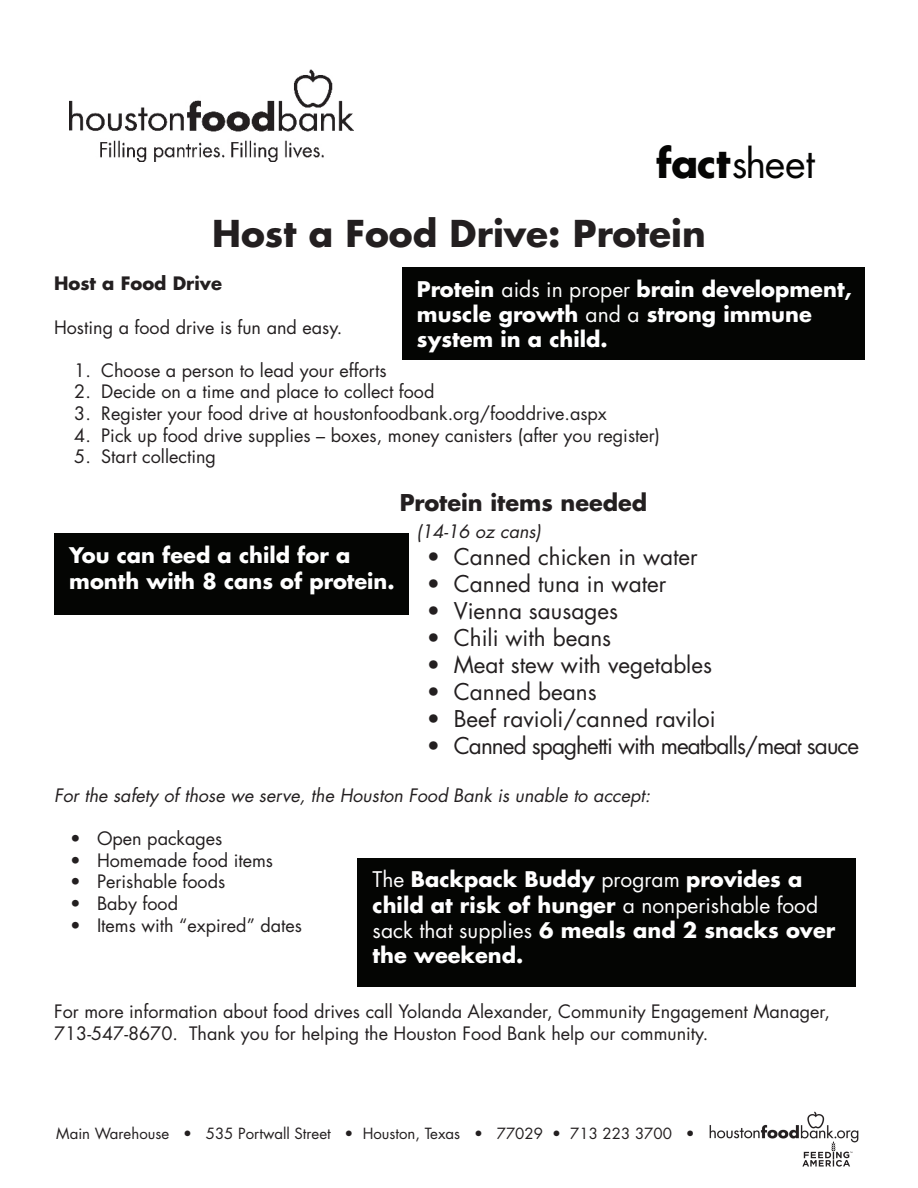
<style>
.page{position:relative;width:918px;height:1188px;background:#fff}
.page>*{position:absolute;margin:0;border:0;box-sizing:border-box;transform-origin:0 0}
.t1{font:39.3px "Futura Std";letter-spacing:-.025em;color:#050504}
.t2{font:700 36px "Futura Std";color:#231f20}
.t3{font:22.5px "Futura Std";color:#231f20}
.t4{font:22.5px "Futura Std";letter-spacing:-.04em;color:#231f20}
.t5{font:700 22.5px "Futura Std";color:#231f20}
.t6{font:700 21px/25.2px "Futura Std";color:#fff}
.t7{font:18px/21.6px "Futura Std";color:#231f20}
.t8{font:italic 18px "Futura Std";color:#231f20}
.t9{font:700 18px "Futura Std";color:#231f20}
.t10{font:15px "Futura Std";color:#231f20}
.s1{font-weight:700}
.s2{font-weight:400}
</style>
<div class="page">
<img style="left:69px;top:70px;width:285px;height:92px">
<img style="left:709px;top:1111px;width:150px;height:32px">
<svg style="left:802px;top:1141px;width:50px;height:26px"></svg>
<div style="left:402px;top:267px;width:462px;height:93px;background:#040503"></div>
<div style="left:358px;top:858px;width:498px;height:128px;background:#040503"></div>
<div style="left:54px;top:533px;width:354px;height:81px;background:#040503"></div>
<h1 class="t1" style="left:656px;top:138px;width:160px"><span class="s1">fact</span>sheet</h1>
<p class="t2" style="left:212px;top:210px;width:495px">Host a Food Drive: Protein</p>
<p class="t9" style="left:54px;top:272px;width:170px">Host a Food Drive</p>
<p class="t7" style="left:54px;top:316px;width:290px">Hosting a food drive is fun and easy.</p>
<p class="t7" style="left:74px;top:360px;width:314px">1. Choose a person to lead your efforts</p>
<p class="t7" style="left:74px;top:381px;width:362px">2. Decide on a time and place to collect food</p>
<p class="t7" style="left:74px;top:403px;width:534px">3. Register your food drive at houstonfoodbank.org/fooddrive.aspx</p>
<p class="t7" style="left:74px;top:424px;width:587px">4. Pick up food drive supplies – boxes, money canisters (after you register)</p>
<p class="t7" style="left:74px;top:446px;width:143px">5. Start collecting</p>
<p class="t5" style="left:400px;top:488px;width:249px">Protein items needed</p>
<p class="t8" style="left:416px;top:520px;width:126px">(14-16 oz cans)</p>
<p class="t3" style="left:427px;top:542px;width:273px">• Canned chicken in water</p>
<p class="t3" style="left:427px;top:569px;width:241px">• Canned tuna in water</p>
<p class="t3" style="left:427px;top:596px;width:193px">• Vienna sausages</p>
<p class="t3" style="left:427px;top:623px;width:186px">• Chili with beans</p>
<p class="t3" style="left:427px;top:650px;width:287px">• Meat stew with vegetables</p>
<p class="t3" style="left:427px;top:677px;width:171px">• Canned beans</p>
<p class="t3" style="left:427px;top:704px;width:291px">• Beef ravioli/canned raviloi</p>
<p class="t4" style="left:427px;top:731px;width:434px">• Canned spaghetti with meatballs/meat sauce</p>
<p class="t8" style="left:54px;top:784px;width:598px">For the safety of those we serve, the Houston Food Bank is unable to accept:</p>
<p class="t7" style="left:70px;top:828px;width:154px">• Open packages</p>
<p class="t7" style="left:70px;top:850px;width:205px">• Homemade food items</p>
<p class="t7" style="left:70px;top:871px;width:157px">• Perishable foods</p>
<p class="t7" style="left:70px;top:893px;width:110px">• Baby food</p>
<p class="t7" style="left:70px;top:914px;width:234px">• Items with “expired” dates</p>
<p class="t6" style="left:417px;top:276px;width:436px">Protein <span class="s2">aids in proper</span> brain development, muscle growth <span class="s2">and a</span> strong immune system in a child.</p>
<p class="t6" style="left:69px;top:543px;width:327px">You can feed a child for a month with 8 cans of protein.</p>
<p class="t6" style="left:373px;top:867px;width:464px"><span class="s2">The</span> Backpack Buddy <span class="s2">program</span> provides a child at risk of hunger <span class="s2">a nonperishable food sack that supplies</span> 6 meals and 2 snacks over the weekend.</p>
<p class="t7" style="left:54px;top:1001px;width:778px">For more information about food drives call Yolanda Alexander, Community Engagement Manager,<br>713-547-8670. Thank you for helping the Houston Food Bank help our community.</p>
<p class="t10" style="left:56px;top:1124px;width:640px">Main Warehouse • 535 Portwall Street • Houston, Texas • 77029 • 713 223 3700 •</p>
</div>
